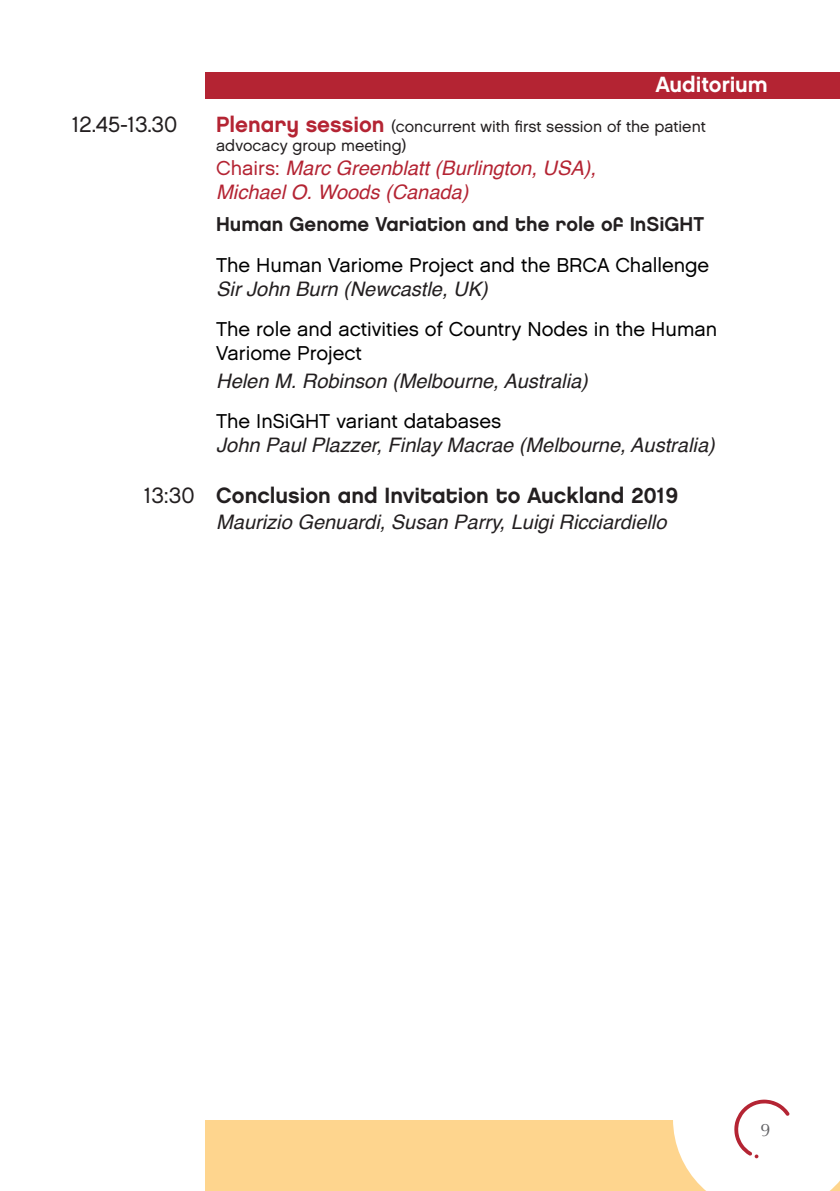
<style>
.page{position:relative;width:840px;height:1191px;background:#fff}
.page>*{position:absolute;margin:0;border:0;box-sizing:border-box;transform-origin:0 0}
.t1{font:22px "Chalet New York Nineteen Eighty";color:#231f20}
.t2{font:22px "Chalet London Nineteen Sixty";color:#231f20}
.t3{font:22px "Chalet New York Nineteen Sixty";color:#fff}
.t4{font:italic 20px "Helvetica";color:#231f20}
.t5{font:20px/24px "Chalet London Nineteen Sixty";color:#000}
.t6{font:italic 20px/24px "Helvetica";color:#b42433}
.t7{font:20px "Chalet New York Nineteen Eighty";color:#231f20}
.t8{font:18px "Optima";color:#636366}
.t9{font:16px/19.2px "Chalet London Nineteen Sixty";color:#231f20}
.s1{font-family:"Chalet New York Nineteen Eighty";font-size:22px;color:#b42433}
.s2{font-family:"Chalet London Nineteen Sixty";font-style:normal}
.s3{font-family:"Chalet London Nineteen Sixty"}
</style>
<div class="page">
<div style="left:206px;top:72px;width:633px;height:26px;background:#b42433"></div>
<div style="left:205px;top:1120px;width:634px;height:71px;background:#fed58e"></div>
<svg style="left:673px;top:1099px;width:166px;height:92px"></svg>
<p class="t3" style="left:655px;top:71px;width:114px">Auditorium</p>
<p class="t2" style="left:72px;top:111px;width:107px">12.45-13.30</p>
<p class="t9" style="left:216px;top:117px;width:490px"><span class="s1">Plenary session</span> (concurrent with first session of the patient advocacy group meeting)</p>
<p class="t6" style="left:216px;top:157px;width:381px"><span class="s2">Chairs:</span> Marc Greenblatt (Burlington, USA),<br>Michael O. Woods (Canada)</p>
<p class="t7" style="left:216px;top:212px;width:489px">Human Genome Variation and the role of InSiGHT</p>
<p class="t5" style="left:216px;top:252px;width:494px">The Human Variome Project and the BRCA Challenge</p>
<p class="t4" style="left:216px;top:273px;width:273px">Sir John Burn (Newcastle, UK)</p>
<p class="t5" style="left:216px;top:316px;width:502px">The role and activities of Country Nodes in the Human<br>Variome Project</p>
<p class="t4" style="left:216px;top:365px;width:373px">Helen M. Robinson (Melbourne, Australia)</p>
<p class="t5" style="left:216px;top:409px;width:286px">The InSiGHT variant databases</p>
<p class="t4" style="left:216px;top:429px;width:499px">John Paul Plazzer, Finlay Macrae (Melbourne, Australia)</p>
<p class="t1" style="left:144px;top:482px;width:535px"><span class="s3">13:30</span> Conclusion and Invitation to Auckland 2019</p>
<p class="t4" style="left:216px;top:506px;width:451px">Maurizio Genuardi, Susan Parry, Luigi Ricciardiello</p>
<p class="t8" style="left:760px;top:1119px;width:12px">9</p>
</div>
